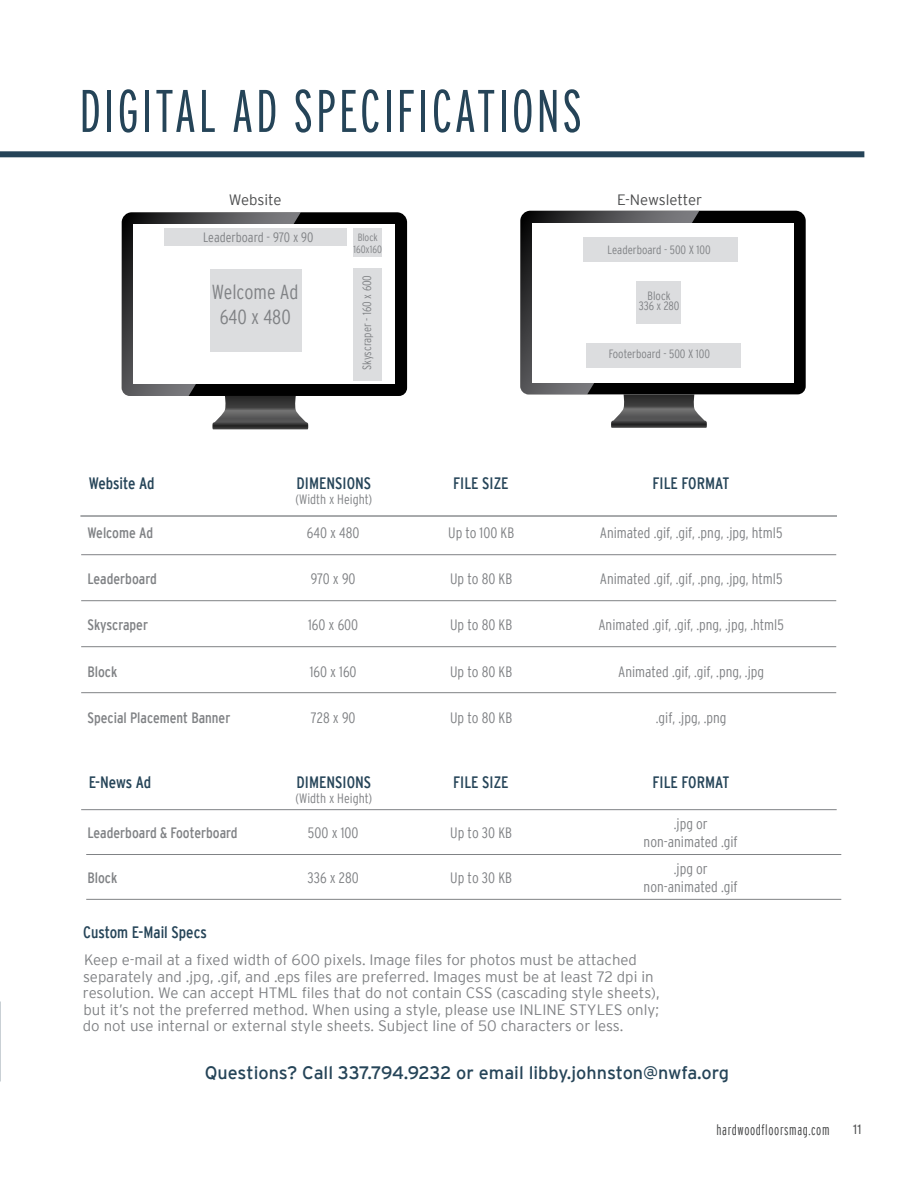
<style>
.page{position:relative;width:918px;height:1188px;background:#fff}
.page>*{position:absolute;margin:0;border:0;box-sizing:border-box;transform-origin:0 0}
.t1{font:300 extra-condensed 60px "Interstate";letter-spacing:.04em;color:#254458}
.t2{font:300 condensed 20.25px "Interstate";color:#808285}
.t3{font:18px "Interstate";color:#254458}
.t4{font:condensed 16.5px "Interstate";color:#254458}
.t5{font:300 15px/16.5px "Interstate";color:#808285}
.body_text_bullets{font:300 condensed 15px/18px "Interstate";color:#808285;text-align:center}
.body_text_bold{font:condensed 15px "Interstate";color:#808285}
.t6{font:300 extra-condensed 15px "Interstate";letter-spacing:.04em;color:#4b4c4d}
.t7{font:300 15px "Interstate";letter-spacing:-.01em;color:#4b4c4d}
.body_text_bullets-2{font:condensed 15px "Interstate";color:#808285}
.t8{font:300 condensed 13.5px "Interstate";color:#808285}
.t9{font:300 13.5px "Interstate";color:#4b4c4d}
.t10{font:300 condensed 12px "Interstate";color:#808285}
.t11{font:300 condensed 10.5px "Interstate";color:#808285}
</style>
<div class="page">
<hr style="left:81px;top:554px;width:755px;height:1px;background:#808285">
<hr style="left:81px;top:600px;width:755px;height:1px;background:#808285">
<hr style="left:81px;top:646px;width:755px;height:1px;background:#808285">
<hr style="left:81px;top:692px;width:755px;height:1px;background:#808285">
<hr style="left:80px;top:515px;width:757px;height:2px;background:#808285">
<hr style="left:81px;top:809px;width:756px;height:1px;background:#808285">
<hr style="left:86px;top:854px;width:755px;height:1px;background:#808285">
<hr style="left:86px;top:899px;width:755px;height:1px;background:#808285">
<svg style="left:707px;top:211px;width:99px;height:183px;background:#0a0a0a"></svg>
<div style="left:532px;top:223px;width:262px;height:159px;background:#fff"></div>
<svg style="left:520px;top:211px;width:187px;height:217px"></svg>
<div style="left:309px;top:212px;width:98px;height:184px;background:#000"></div>
<div style="left:134px;top:224px;width:261px;height:160px;background:#fff"></div>
<svg style="left:122px;top:212px;width:187px;height:217px"></svg>
<div style="left:353px;top:268px;width:29px;height:112px;background:#dcdddf"></div>
<div style="left:164px;top:228px;width:182px;height:18px;background:#dcdddf"></div>
<div style="left:583px;top:238px;width:154px;height:24px;background:#dcdddf"></div>
<div style="left:210px;top:269px;width:92px;height:83px;background:#dcdddf"></div>
<div style="left:637px;top:281px;width:44px;height:43px;background:#dcdddf"></div>
<div style="left:353px;top:228px;width:29px;height:29px;background:#dcdddf"></div>
<div style="left:586px;top:343px;width:154px;height:24px;background:#dcdddf"></div>
<div style="left:0;top:151px;width:864px;height:6px;background:#254458"></div>
<p class="t1" style="left:79px;top:77px;width:505px">DIGITAL AD SPECIFICATIONS</p>
<p class="t7" style="left:229px;top:191px;width:54px">Website</p>
<p class="t8" style="left:203px;top:229px;width:112px">Leaderboard - 970 x 90</p>
<p class="t2" style="left:212px;top:281px;width:88px">Welcome Ad</p>
<p class="t2" style="left:220px;top:306px;width:73px">640 x 480</p>
<p class="t11" style="left:358px;top:232px;width:22px">Block</p>
<p class="t11" style="left:354px;top:244px;width:30px">160x160</p>
<p class="t10" style="left:360px;top:370px;width:97px;rotate:-90deg">Skyscraper - 160 x 600</p>
<p class="t7" style="left:617px;top:191px;width:87px">E-Newsletter</p>
<p class="t10" style="left:608px;top:243px;width:105px">Leaderboard - 500 X 100</p>
<p class="t10" style="left:648px;top:289px;width:24px">Block</p>
<p class="t10" style="left:639px;top:300px;width:42px">336 x 280</p>
<p class="t10" style="left:609px;top:347px;width:103px">Footerboard - 500 X 100</p>
<p class="t4" style="left:89px;top:474px;width:67px">Website Ad</p>
<p class="t4" style="left:297px;top:474px;width:76px">DIMENSIONS</p>
<p class="t4" style="left:453px;top:474px;width:57px">FILE SIZE</p>
<p class="t4" style="left:653px;top:474px;width:78px">FILE FORMAT</p>
<p class="t8" style="left:296px;top:491px;width:78px">(Width x Height)</p>
<p class="body_text_bullets-2" style="left:87px;top:524px;width:67px">Welcome Ad</p>
<p class="body_text_bullets" style="left:307px;top:523px;width:54px">640 x 480</p>
<p class="body_text_bullets" style="left:448px;top:523px;width:68px">Up to 100 KB</p>
<p class="body_text_bullets" style="left:600px;top:523px;width:184px">Animated .gif, .gif, .png, .jpg, html5</p>
<p class="body_text_bold" style="left:87px;top:570px;width:71px">Leaderboard</p>
<p class="body_text_bullets" style="left:311px;top:570px;width:46px">970 x 90</p>
<p class="body_text_bullets" style="left:450px;top:570px;width:64px">Up to 80 KB</p>
<p class="body_text_bullets" style="left:600px;top:570px;width:184px">Animated .gif, .gif, .png, .jpg, html5</p>
<p class="body_text_bold" style="left:87px;top:617px;width:62px">Skyscraper</p>
<p class="body_text_bullets" style="left:308px;top:616px;width:52px">160 x 600</p>
<p class="body_text_bullets" style="left:450px;top:616px;width:64px">Up to 80 KB</p>
<p class="body_text_bullets" style="left:598px;top:616px;width:187px">Animated .gif, .gif, .png, .jpg, .html5</p>
<p class="body_text_bold" style="left:87px;top:663px;width:32px">Block</p>
<p class="body_text_bullets" style="left:310px;top:662px;width:48px">160 x 160</p>
<p class="body_text_bullets" style="left:450px;top:662px;width:64px">Up to 80 KB</p>
<p class="body_text_bullets" style="left:618px;top:662px;width:148px">Animated .gif, .gif, .png, .jpg</p>
<p class="body_text_bold" style="left:87px;top:709px;width:144px">Special Placement Banner</p>
<p class="body_text_bullets" style="left:311px;top:708px;width:46px">728 x 90</p>
<p class="body_text_bullets" style="left:450px;top:708px;width:64px">Up to 80 KB</p>
<p class="body_text_bullets" style="left:656px;top:708px;width:72px">.gif, .jpg, .png</p>
<p class="t4" style="left:89px;top:773px;width:64px">E-News Ad</p>
<p class="t4" style="left:297px;top:773px;width:76px">DIMENSIONS</p>
<p class="t4" style="left:453px;top:773px;width:57px">FILE SIZE</p>
<p class="t4" style="left:653px;top:773px;width:78px">FILE FORMAT</p>
<p class="t8" style="left:296px;top:791px;width:78px">(Width x Height)</p>
<p class="body_text_bold" style="left:87px;top:824px;width:152px">Leaderboard &amp; Footerboard</p>
<p class="body_text_bullets" style="left:308px;top:824px;width:52px">500 x 100</p>
<p class="body_text_bullets" style="left:450px;top:824px;width:63px">Up to 30 KB</p>
<p class="body_text_bullets" style="left:644px;top:815px;width:96px">.jpg or non-animated .gif</p>
<p class="body_text_bold" style="left:87px;top:869px;width:32px">Block</p>
<p class="body_text_bullets" style="left:308px;top:869px;width:53px">336 x 280</p>
<p class="body_text_bullets" style="left:450px;top:869px;width:63px">Up to 30 KB</p>
<p class="body_text_bullets" style="left:644px;top:860px;width:96px">.jpg or non-animated .gif</p>
<p class="t4" style="left:83px;top:923px;width:125px">Custom E-Mail Specs</p>
<p class="t5" style="left:83px;top:952px;width:578px">Keep e-mail at a fixed width of 600 pixels. Image files for photos must be attached separately and .jpg, .gif, and .eps files are preferred. Images must be at least 72 dpi in resolution. We can accept HTML files that do not contain CSS (cascading style sheets), but it’s not the preferred method. When using a style, please use INLINE STYLES only; do not use internal or external style sheets. Subject line of 50 characters or less.</p>
<p class="t3" style="left:205px;top:1062px;width:526px">Questions? Call 337.794.9232 or email libby.johnston@nwfa.org</p>
<p class="t6" style="left:717px;top:1121px;width:114px">hardwoodfloorsmag.com</p>
<p class="t9" style="left:853px;top:1122px;width:10px">11</p>
</div>
